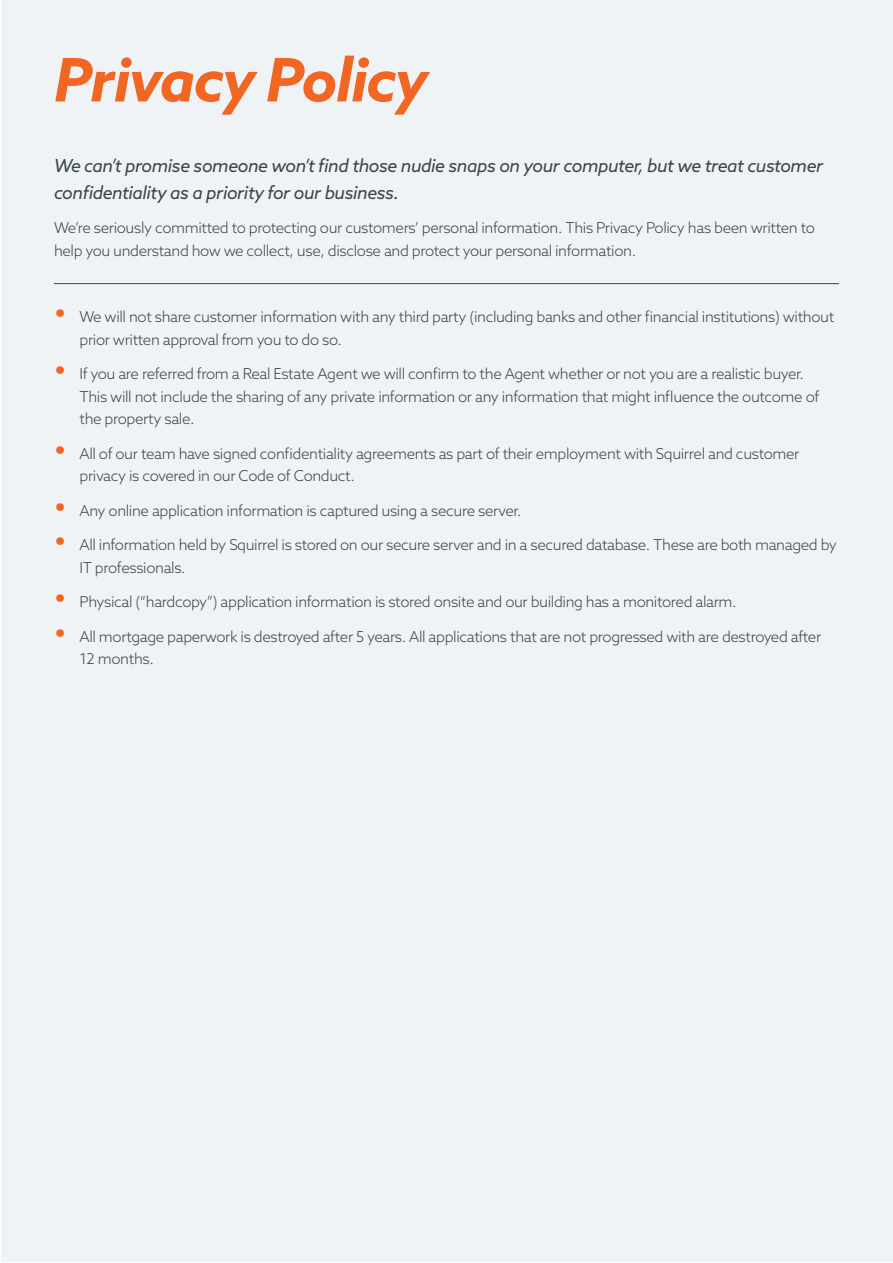
<style>
.page{position:relative;width:893px;height:1263px;background:#fff}
.page>*{position:absolute;margin:0;border:0;box-sizing:border-box;transform-origin:0 0}
.t1{font:italic 700 60px "Azo Sans";letter-spacing:-.025em;color:#f16622}
.t2{font:italic 18px/27px "Azo Sans";letter-spacing:-.025em;color:#39464e}
.t3{font:300 15px/22.5px "Azo Sans";letter-spacing:-.025em;color:#39464e}
.s1{font-weight:700;font-style:italic;font-size:30px;color:#f16622}
</style>
<div class="page">
<div style="left:1px;top:1px;width:891px;height:1261px;background:#eff3f6"></div>
<hr style="left:54px;top:283px;width:785px;height:1px;background:#39464e">
<p class="t1" style="left:54px;top:40px;width:375px">Privacy Policy</p>
<p class="t2" style="left:54px;top:152px;width:771px">We can’t promise someone won’t find those nudie snaps on your computer, but we treat customer confidentiality as a priority for our business.</p>
<p class="t3" style="left:54px;top:216px;width:762px">We’re seriously committed to protecting our customers’ personal information. This Privacy Policy has been written to help you understand how we collect, use, disclose and protect your personal information.</p>
<p class="t3" style="left:80px;top:306px;width:756px;text-indent:-26px"><span class="s1">•</span> We will not share customer information with any third party (including banks and other financial institutions) without prior written approval from you to do so.</p>
<p class="t3" style="left:80px;top:363px;width:741px;text-indent:-26px"><span class="s1">•</span> If you are referred from a Real Estate Agent we will confirm to the Agent whether or not you are a realistic buyer.<br>This will not include the sharing of any private information or any information that might influence the outcome of the property sale.</p>
<p class="t3" style="left:80px;top:442px;width:721px;text-indent:-26px"><span class="s1">•</span> All of our team have signed confidentiality agreements as part of their employment with Squirrel and customer privacy is covered in our Code of Conduct.</p>
<p class="t3" style="left:54px;top:499px;width:469px"><span class="s1">•</span> Any online application information is captured using a secure server.</p>
<p class="t3" style="left:80px;top:534px;width:759px;text-indent:-26px"><span class="s1">•</span> All information held by Squirrel is stored on our secure server and in a secured database. These are both managed by<br>IT professionals.</p>
<p class="t3" style="left:54px;top:591px;width:684px"><span class="s1">•</span> Physical (“hardcopy”) application information is stored onsite and our building has a monitored alarm.</p>
<p class="t3" style="left:80px;top:625px;width:743px;text-indent:-26px"><span class="s1">•</span> All mortgage paperwork is destroyed after 5 years. All applications that are not progressed with are destroyed after<br>12 months.</p>
</div>
